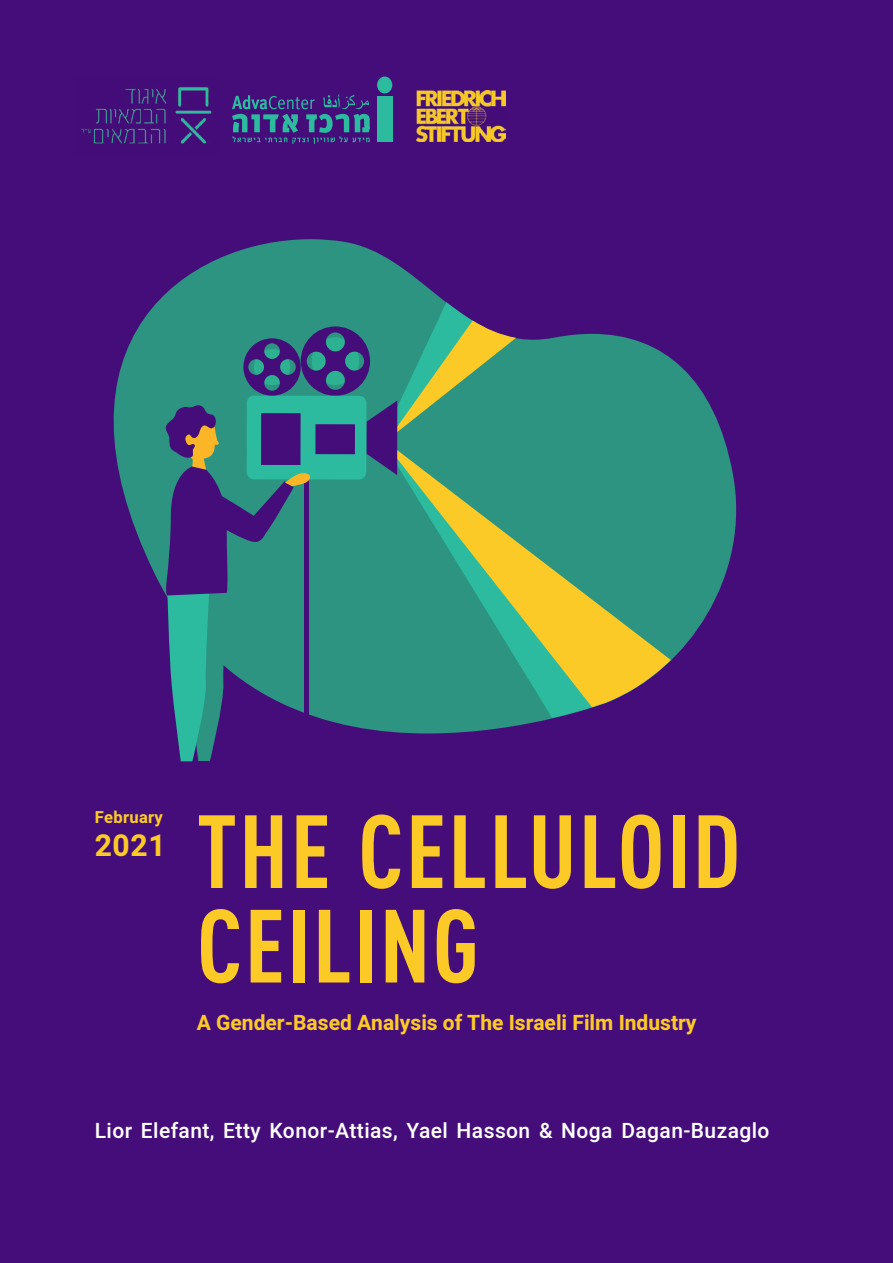
<style>
.page{position:relative;width:893px;height:1263px;background:#450d7a}
.page>*{position:absolute;margin:0;border:0;box-sizing:border-box;transform-origin:0 0}
.t1{font:700 condensed 102px/94.5px "DIN Pro";letter-spacing:.02em;color:#fbca27}
.t2{font:700 30px "Heebo";color:#fbca27}
.t3{font:500 21px "Heebo";letter-spacing:.02em;color:#fff}
.t4{font:700 21px "Heebo";color:#fbca27}
.t5{font:700 16.5px "Heebo";letter-spacing:.02em;color:#fbca27}
</style>
<div class="page">
<svg style="left:113px;top:239px;width:624px;height:487px"></svg>
<svg style="left:382px;top:302px;width:229px;height:416px;fill:#2c9480"></svg>
<svg style="left:516px;top:447px;width:155px;height:260px;background:#67a168"></svg>
<svg style="left:165px;top:321px;width:351px;height:440px"></svg>
<svg style="left:232px;top:94px;width:138px;height:50px"></svg>
<div style="left:377px;top:77px;width:15px;height:16px;background:#2cbb9f;border-radius:50%"></div>
<div style="left:377px;top:96px;width:15px;height:46px;background:#2cbb9f"></div>
<img style="left:416px;top:90px;width:89px;height:51px">
<img style="left:81px;top:87px;width:131px;height:57px">
<p class="t5" style="left:95px;top:806px;width:70px">February</p>
<h2 class="t2" style="left:95px;top:825px;width:72px">2021</h2>
<h1 class="t1" style="left:197px;top:795px;width:545px">THE CELLULOID<br>CEILING</h1>
<p class="t4" style="left:197px;top:1007px;width:501px">A Gender-Based Analysis of The Israeli Film Industry</p>
<p class="t3" style="left:95px;top:1116px;width:676px">Lior Elefant, Etty Konor-Attias, Yael Hasson &amp; Noga Dagan-Buzaglo</p>
</div>
